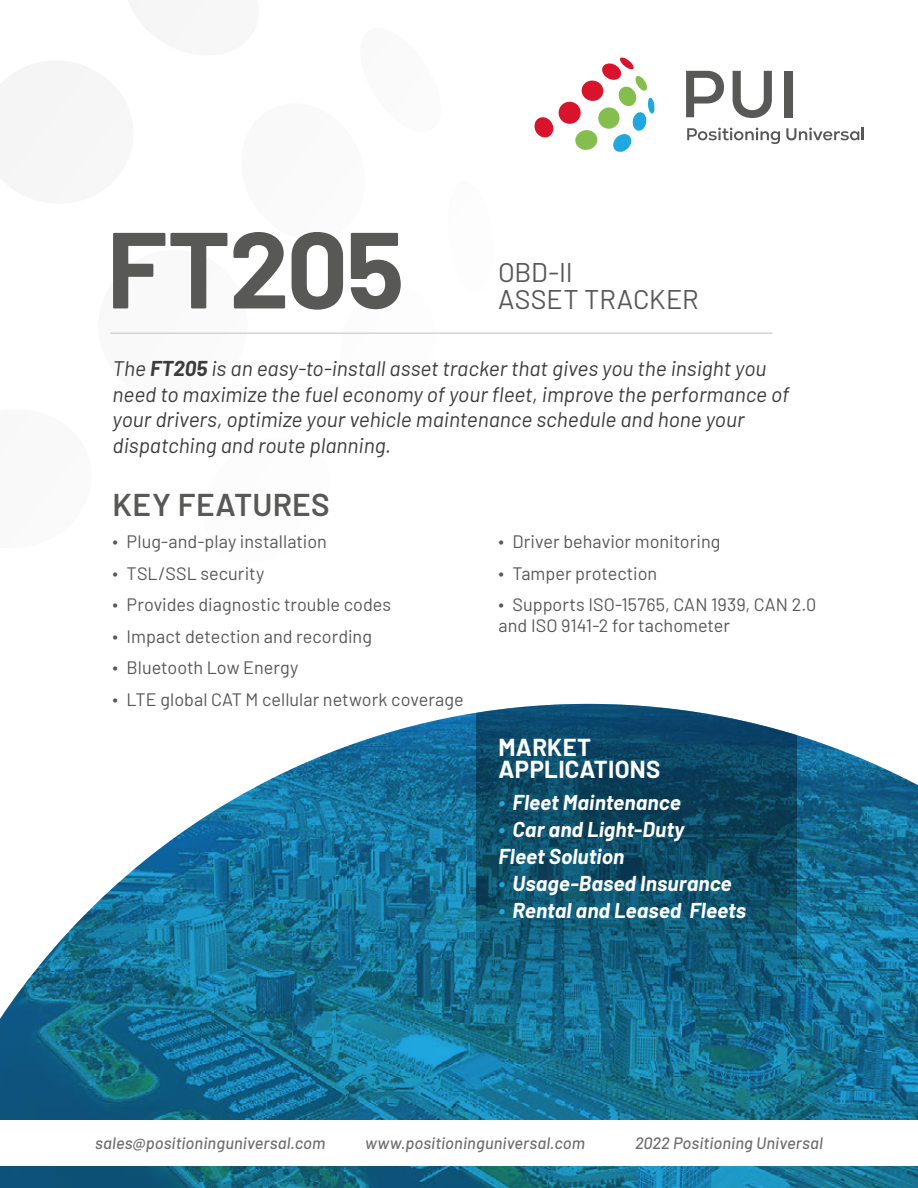
<style>
.page{position:relative;width:918px;height:1188px;background:#fff}
.page>*{position:absolute;margin:0;border:0;box-sizing:border-box;transform-origin:0 0}
.t1{font:700 108px "Barlow";letter-spacing:-.015em;color:#585857}
.t2{font:600 31.5px "Barlow";letter-spacing:.01em;color:#585857}
.t3{font:27px/27px "Barlow";letter-spacing:-.005em;color:#585857}
.t4{font:700 24px/22.5px "Barlow";letter-spacing:.01em;color:#fff}
.t5{font:italic 21px/25.5px "Barlow";color:#3d3c3c}
.t6{font:italic 700 21px/27px "Barlow";letter-spacing:.005em;color:#fff}
.t7{font:18px/31.5px "Barlow";color:#585857}
.t8{font:italic 500 16.5px "Barlow";letter-spacing:.005em;color:#706f6f}
.s1{font-weight:700}
.s2{color:#20a7e0}
</style>
<div class="page">
<img style="left:0;top:712px;width:918px;height:476px">
<svg style="left:476px;top:704px;width:321px;height:417px;background:#155e7b"></svg>
<div style="left:0;top:1121px;width:918px;height:45px;background:#fff"></div>
<hr style="left:110px;top:333px;width:662px;height:1px;background:#c7c7c7">
<svg style="left:687px;top:128px;width:93px;height:16px"></svg>
<svg style="left:786px;top:128px;width:78px;height:12px"></svg>
<div style="left:559px;top:102px;width:22px;height:22px;background:#d9132b;border-radius:50%"></div>
<svg style="left:535px;top:117px;width:19px;height:21px"></svg>
<svg style="left:575px;top:57px;width:80px;height:95px"></svg>
<svg style="left:686px;top:71px;width:38px;height:46px"></svg>
<svg style="left:733px;top:71px;width:39px;height:47px"></svg>
<div style="left:784px;top:71px;width:8px;height:46px;background:#585857"></div>
<h1 class="t1" style="left:106px;top:190px;width:299px">FT205</h1>
<h3 class="t3" style="left:498px;top:256px;width:202px">OBD-II<br>ASSET TRACKER</h3>
<p class="t5" style="left:113px;top:354px;width:678px">The <span class="s1">FT205</span> is an easy-to-install asset tracker that gives you the insight you need to maximize the fuel economy of your fleet, improve the performance of your drivers, optimize your vehicle maintenance schedule and hone your dispatching and route planning.</p>
<h2 class="t2" style="left:113px;top:482px;width:219px">KEY FEATURES</h2>
<p class="t7" style="left:113px;top:525px;width:353px">∙ Plug-and-play installation<br>∙ TSL/SSL security<br>∙ Provides diagnostic trouble codes<br>∙ Impact detection and recording<br>∙ Bluetooth Low Energy<br>∙ LTE global CAT M cellular network coverage</p>
<p class="t7" style="left:499px;top:525px;width:319px">∙ Driver behavior monitoring<br>∙ Tamper protection<br>∙ Supports ISO-15765, CAN 1939, CAN 2.0</p>
<p class="t7" style="left:499px;top:609px;width:233px">and ISO 9141-2 for tachometer</p>
<h3 class="t4" style="left:499px;top:734px;width:163px">MARKET<br>APPLICATIONS</h3>
<p class="t6" style="left:499px;top:787px;width:249px"><span class="s2">∙</span> Fleet Maintenance<br><span class="s2">∙</span> Car and Light-Duty<br>Fleet Solution<br><span class="s2">∙</span> Usage-Based Insurance<br><span class="s2">∙</span> Rental and Leased Fleets</p>
<p class="t8" style="left:95px;top:1131px;width:232px">sales@positioninguniversal.com</p>
<p class="t8" style="left:365px;top:1131px;width:221px">www.positioninguniversal.com</p>
<p class="t8" style="left:635px;top:1131px;width:189px">2022 Positioning Universal</p>
</div>
